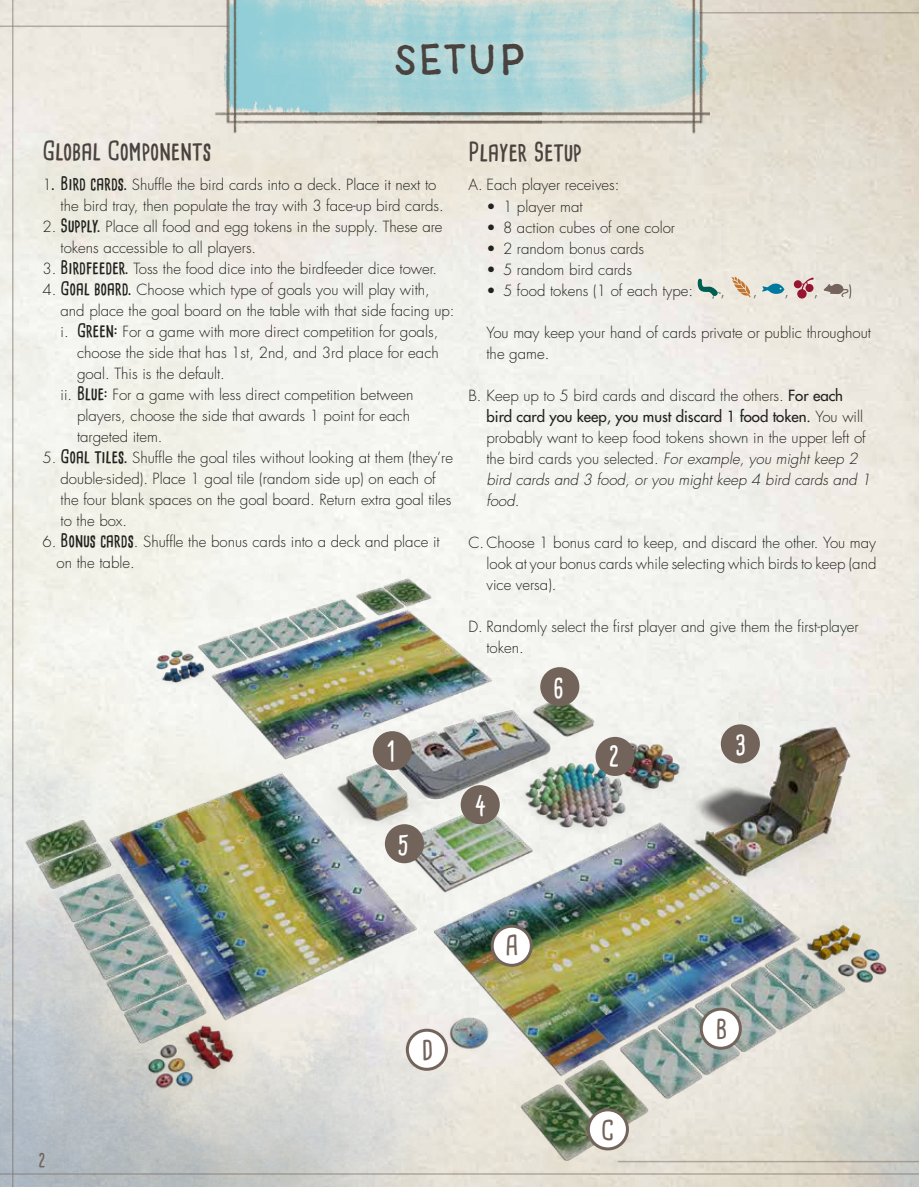
<style>
.page{position:relative;width:919px;height:1187px;background:#fff}
.page>*{position:absolute;margin:0;border:0;box-sizing:border-box;transform-origin:0 0}
.t1{font:45px "ATS Marker Marker";color:#49423e}
.t2{font:700 26.55px "Cardenio Modern";color:#fff}
.t3{font:700 26.55px "Cardenio Modern";color:#73645b}
.t4{font:700 25.5px "Cardenio Modern";color:#49423e}
.t5{font:700 18px "Cardenio Modern";color:#73645b}
.t6{font:300 15px/21px "Futura";color:#20221d}
.s1{font-family:"Cardenio Modern";font-weight:700;font-size:18px}
.s2{font-weight:400}
.s3{font-style:italic}
</style>
<div class="page">
<img style="left:0;top:0;width:918px;height:649px">
<img style="left:662px;top:343px;width:256px;height:843px">
<hr style="left:12px;top:0;width:2px;height:1186px;background:#7a6e66">
<hr style="left:0;top:1173px;width:918px;height:1px;background:#7a6e66">
<hr style="left:617px;top:1160px;width:301px;height:2px;background:#7a6e66">
<hr style="left:0;top:26px;width:227px;height:1px;background:#7a6e66">
<hr style="left:699px;top:12px;width:219px;height:2px;background:#7a6e66">
<img style="left:210px;top:0;width:167px;height:143px">
<img style="left:377px;top:0;width:332px;height:143px">
<svg style="left:697px;top:278px;width:23px;height:20px"></svg>
<svg style="left:731px;top:276px;width:20px;height:21px"></svg>
<svg style="left:762px;top:283px;width:22px;height:11px"></svg>
<svg style="left:793px;top:277px;width:20px;height:21px"></svg>
<svg style="left:823px;top:282px;width:25px;height:15px"></svg>
<img style="left:3px;top:550px;width:912px;height:624px">
<div style="left:720px;top:724px;width:39px;height:39px;background:#73645b;border-radius:50%"></div>
<div style="left:492px;top:926px;width:39px;height:39px;background:#fff;border-radius:50%"></div>
<div style="left:490px;top:924px;width:42px;height:42px;border:3px solid #73645b;border-radius:50%"></div>
<div style="left:701px;top:1009px;width:39px;height:39px;background:#fff;border-radius:50%"></div>
<div style="left:699px;top:1007px;width:42px;height:42px;border:3px solid #73645b;border-radius:50%"></div>
<div style="left:588px;top:1109px;width:39px;height:39px;background:#fff;border-radius:50%"></div>
<div style="left:586px;top:1108px;width:43px;height:42px;border:3px solid #73645b;border-radius:50%"></div>
<div style="left:407px;top:1030px;width:39px;height:39px;background:#fff;border-radius:50%"></div>
<div style="left:406px;top:1028px;width:42px;height:42px;border:3px solid #73645b;border-radius:50%"></div>
<div style="left:460px;top:785px;width:39px;height:39px;background:#73645b;border-radius:50%"></div>
<div style="left:385px;top:824px;width:39px;height:39px;background:#73645b;border-radius:50%"></div>
<div style="left:540px;top:667px;width:39px;height:39px;background:#73645b;border-radius:50%"></div>
<div style="left:373px;top:731px;width:39px;height:39px;background:#73645b;border-radius:50%"></div>
<div style="left:595px;top:736px;width:39px;height:40px;background:#73645b;border-radius:50%"></div>
<h1 class="t1" style="left:393px;top:30px;width:134px">Setup</h1>
<h3 class="t4" style="left:43px;top:133px;width:170px">Global Components</h3>
<p class="t6" style="left:61px;top:174px;width:384px;text-indent:-18px">1<span class="s1">. Bird cards.</span> Shuffle the bird cards into a deck. Place it next to the bird tray, then populate the tray with 3 face-up bird cards.</p>
<p class="t6" style="left:61px;top:216px;width:383px;text-indent:-18px">2. <span class="s1">Supply.</span> Place all food and egg tokens in the supply. These are tokens accessible to all players.</p>
<p class="t6" style="left:43px;top:258px;width:396px">3. <span class="s1">Birdfeeder.</span> Toss the food dice into the birdfeeder dice tower.</p>
<p class="t6" style="left:61px;top:279px;width:395px;text-indent:-18px">4. <span class="s1">Goal board.</span> Choose which type of goals you will play with, and place the goal board on the table with that side facing up: i. <span class="s1">Green:</span> For a game with more direct competition for goals,</p>
<p class="t6" style="left:77px;top:342px;width:363px">choose the side that has 1st, 2nd, and 3rd place for each</p>
<p class="t6" style="left:77px;top:363px;width:149px">goal. This is the default.</p>
<p class="t6" style="left:61px;top:384px;width:354px">ii. <span class="s1">Blue:</span> For a game with less direct competition between</p>
<p class="t6" style="left:77px;top:405px;width:334px">players, choose the side that awards 1 point for each</p>
<p class="t6" style="left:77px;top:426px;width:87px">targeted item.</p>
<p class="t6" style="left:61px;top:447px;width:394px;text-indent:-18px">5. <span class="s1">Goal tiles.</span> Shuffle the goal tiles without looking at them (they’re double-sided). Place 1 goal tile (random side up) on each of the four blank spaces on the goal board. Return extra goal tiles to the box.</p>
<p class="t6" style="left:56px;top:531px;width:385px;text-indent:-14px">6. <span class="s1">Bonus cards</span>. Shuffle the bonus cards into a deck and place it on the table.</p>
<h3 class="t4" style="left:468px;top:134px;width:115px">Player Setup</h3>
<p class="t6" style="left:468px;top:175px;width:152px">A. Each player receives:</p>
<p class="t6" style="left:486px;top:196px;width:98px">• 1 player mat</p>
<p class="t6" style="left:486px;top:217px;width:190px">• 8 action cubes of one color</p>
<p class="t6" style="left:486px;top:238px;width:159px">• 2 random bonus cards</p>
<p class="t6" style="left:486px;top:259px;width:147px">• 5 random bird cards</p>
<p class="t6" style="left:486px;top:280px;width:208px">• 5 food tokens (1 of each type:</p>
<p class="t6" style="left:720px;top:280px;width:6px">,</p>
<p class="t6" style="left:752px;top:280px;width:6px">,</p>
<p class="t6" style="left:784px;top:280px;width:6px">,</p>
<p class="t6" style="left:813px;top:280px;width:6px">,</p>
<p class="t6" style="left:848px;top:280px;width:5px">)</p>
<p class="t6" style="left:486px;top:322px;width:386px">You may keep your hand of cards private or public throughout the game.</p>
<p class="t6" style="left:486px;top:385px;width:386px;text-indent:-18px">B. Keep up to 5 bird cards and discard the others. <span class="s2">For each bird card you keep, you must discard 1 food token.</span> You will probably want to keep food tokens shown in the upper left of the bird cards you selected. <span class="s3">For example, you might keep 2 bird cards and 3 food, or you might keep 4 bird cards and 1 food.</span></p>
<p class="t6" style="left:486px;top:532px;width:391px;text-align:justify;text-indent:-18px">C. Choose 1 bonus card to keep, and discard the other. You may look at your bonus cards while selecting which birds to keep (and vice versa).</p>
<p class="t6" style="left:486px;top:616px;width:374px;text-indent:-18px">D. Randomly select the first player and give them the first-player token.</p>
<h2 class="t2" style="left:553px;top:670px;width:12px">6</h2>
<p class="t5" style="left:38px;top:1148px;width:9px">2</p>
<h2 class="t2" style="left:387px;top:733px;width:10px">1</h2>
<h2 class="t2" style="left:608px;top:738px;width:13px">2</h2>
<h2 class="t2" style="left:397px;top:827px;width:13px">5</h2>
<h2 class="t3" style="left:422px;top:1032px;width:13px">D</h2>
<h2 class="t2" style="left:475px;top:788px;width:13px">4</h2>
<h2 class="t3" style="left:505px;top:927px;width:15px">A</h2>
<h2 class="t3" style="left:601px;top:1112px;width:15px">C</h2>
<h2 class="t2" style="left:735px;top:727px;width:13px">3</h2>
<h2 class="t3" style="left:715px;top:1011px;width:14px">B</h2>
</div>
